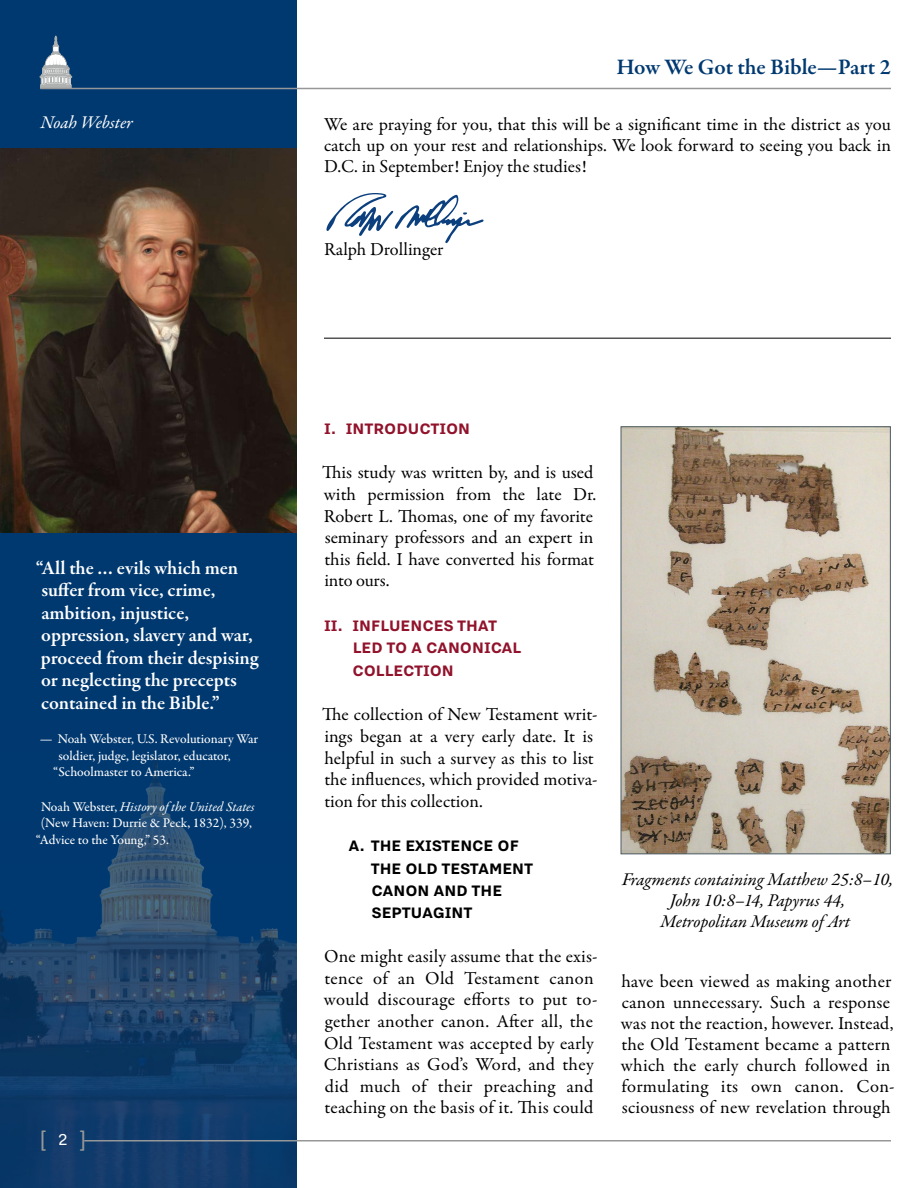
<style>
.page{position:relative;width:918px;height:1188px;background:#fff}
.page>*{position:absolute;margin:0;border:0;box-sizing:border-box;transform-origin:0 0}
.t1{font:24px "Calibri";color:#969798}
.t2{font:600 22.5px "Garamond Premr Pro";color:#003970}
.t3{font:600 19.5px/22.5px "Garamond Premr Pro";letter-spacing:-.005em;color:#fff}
.t4{font:700 18.75px/22.6px "Nitti Grotesk";color:#91122b}
.t5{font:700 18.75px/22.4px "Nitti Grotesk";color:#000}
.Body{font:18.3px/21.6px "Garamond Premr Pro";letter-spacing:.005em;color:#000}
.Body-2{font:italic 18px/21px "Garamond Premr Pro";letter-spacing:-.005em;color:#000;text-align:center}
.Name{font:italic 18px "Garamond Premr Pro";letter-spacing:-.005em;color:#fff}
.Attribution{font:500 13.5px "Garamond Premr Pro";color:#fff}
.Source{font:500 13.5px "Garamond Premr Pro";letter-spacing:-.005em;color:#fff}
.Source-2{font:italic 13.5px "Garamond Premr Pro";letter-spacing:-.005em;color:#fff}
.s1{font-weight:500;font-style:normal}
.s2{font-family:"Nitti Grotesk";font-size:19.5px;color:#fff}
</style>
<div class="page">
<img style="left:0;top:0;width:297px;height:1188px">
<hr style="left:84px;top:1140px;width:807px;height:2px;background:#969798">
<svg style="left:40px;top:36px;width:32px;height:52px;background:#738ca3"></svg>
<hr style="left:40px;top:88px;width:851px;height:1px;background:#969798">
<img style="left:0;top:148px;width:297px;height:384px">
<svg style="left:326px;top:193px;width:158px;height:50px"></svg>
<hr style="left:324px;top:338px;width:567px;height:1px;background:#000">
<img style="left:623px;top:429px;width:266px;height:423px">
<div style="left:621px;top:427px;width:270px;height:427px;border:1px solid #4c5c64"></div>
<p class="Name" style="left:40px;top:111px;width:94px">Noah Webster</p>
<p class="t2" style="left:616px;top:53px;width:276px">How We Got the Bible—Part 2</p>
<p class="Body" style="left:324px;top:115px;width:569px;line-height:21px;text-align:justify">We are praying for you, that this will be a significant time in the district as you catch up on your rest and relationships. We look forward to seeing you back in D.C. in September! Enjoy the studies!</p>
<p class="Body" style="left:324px;top:239px;width:121px">Ralph Drollinger</p>
<p class="t3" style="left:36px;top:557px;width:224px">“All the … evils which men suffer from vice, crime, ambition, injustice, oppression, slavery and war, proceed from their despising or neglecting the precepts contained in the Bible.”</p>
<p class="Attribution" style="left:40px;top:731px;width:220px">— Noah Webster, U.S. Revolutionary War</p>
<p class="Attribution" style="left:58px;top:747px;width:174px">soldier, judge, legislator, educator,</p>
<p class="Attribution" style="left:53px;top:764px;width:143px">“Schoolmaster to America.”</p>
<p class="Source-2" style="left:41px;top:798px;width:215px"><span class="s1">Noah Webster,</span> History of the United States</p>
<p class="Source" style="left:41px;top:815px;width:213px">(New Haven: Durrie &amp; Peck, 1832), 339,</p>
<p class="Source" style="left:36px;top:831px;width:134px">“Advice to the Young,” 53.</p>
<h1 class="t1" style="left:39px;top:1122px;width:49px">[ <span class="s2">2</span> ]</h1>
<p class="t4" style="left:324px;top:417px;width:147px">I. INTRODUCTION</p>
<p class="Body" style="left:322px;top:462px;width:276px">This study was written by, and is used with permission from the late Dr.<br>Robert L. Thomas, one of my favorite seminary professors and an expert in this field. I have converted his format into ours.</p>
<p class="t4" style="left:353px;top:614px;width:170px;text-indent:-28px">II. INFLUENCES THAT<br>LED TO A CANONICAL<br>COLLECTION</p>
<p class="Body" style="left:322px;top:704px;width:277px">The collection of New Testament writ&shy;ings began at a very early date. It is helpful in such a survey as this to list the influences, which provided motiva&shy;tion for this collection.</p>
<p class="t5" style="left:371px;top:834px;width:164px;text-indent:-22px">A. THE EXISTENCE OF<br>THE OLD TESTAMENT<br>CANON AND THE<br>SEPTUAGINT</p>
<p class="Body" style="left:324px;top:946px;width:275px">One might easily assume that the exis&shy;tence of an Old Testament canon would discourage efforts to put to&shy;gether another canon. After all, the Old Testament was accepted by early Christians as God’s Word, and they did much of their preaching and teaching on the basis of it. This could</p>
<p class="Body-2" style="left:622px;top:870px;width:273px">Fragments containing Matthew 25:8–10,<br>John 10:8–14, Papyrus 44,<br>Metropolitan Museum of Art</p>
<p class="Body" style="left:621px;top:971px;width:275px;line-height:21px">have been viewed as making another canon unnecessary. Such a response was not the reaction, however. Instead, the Old Testament became a pattern which the early church followed in formulating its own canon. Con&shy;sciousness of new revelation through</p>
</div>
